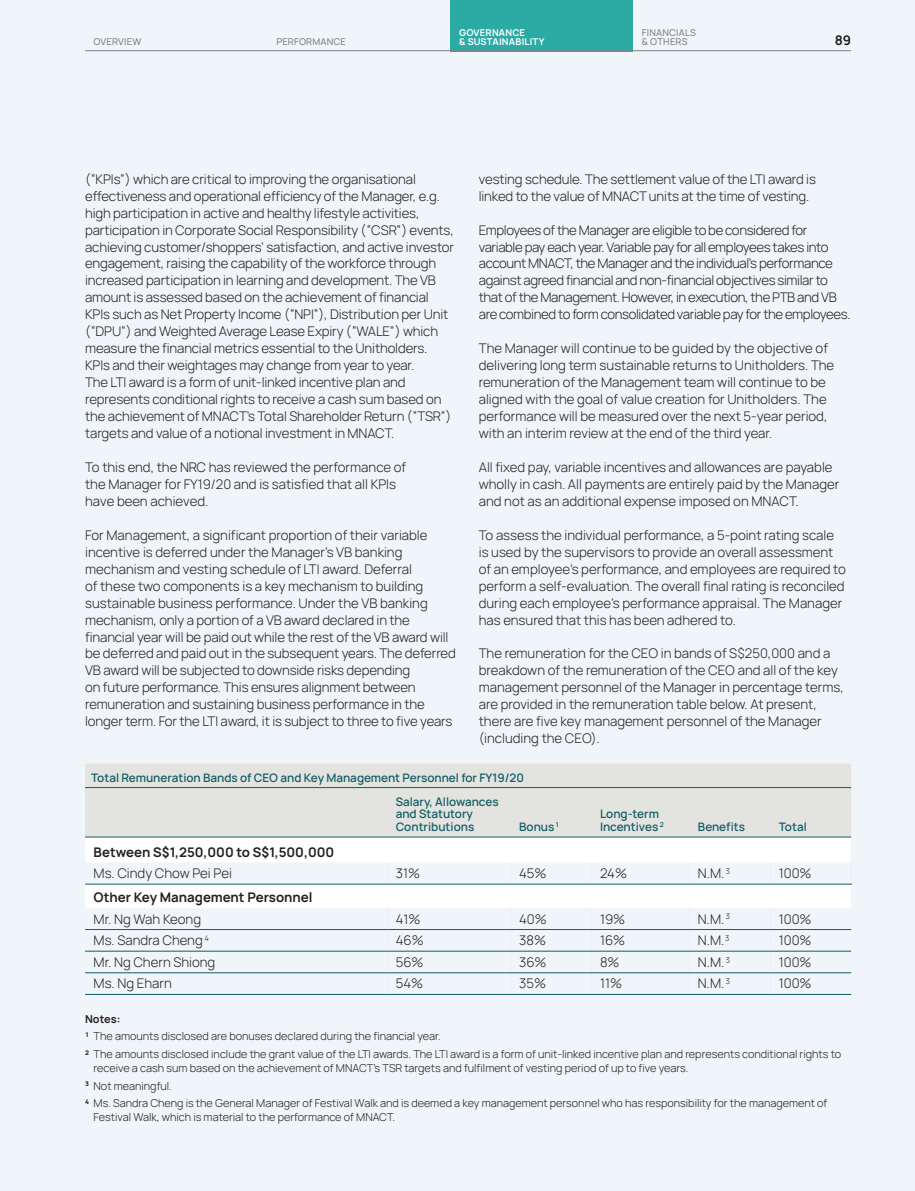
<style>
.page{position:relative;width:915px;height:1191px;background:#fff}
.page>*{position:absolute;margin:0;border:0;box-sizing:border-box;transform-origin:0 0}
.t1{font:300 12.75px/17px "Manrope 3";letter-spacing:-.01em;color:#231f20}
.t2{font:300 12.75px/17px "Manrope 3";letter-spacing:-.03em;color:#231f20}
.t3{font:700 12.75px "Manrope 3";color:#231f20}
.t4{font:600 11.25px/12.8px "Manrope 3";color:#145d66}
.t5{font:300 10.5px/17.7px "Manrope 3";color:#231f20}
.t6{font:500 9px/9px "Manrope 3";letter-spacing:.025em;color:#808285}
.t7{font:700 9px/9px "Manrope 3";letter-spacing:.025em;color:#fff}
.s1{font-weight:700}
</style>
<div class="page">
<div style="left:0;top:0;width:914px;height:1191px;background:#f0f5fa"></div>
<div style="left:85px;top:763px;width:765px;height:73px;background:#e3e4e0"></div>
<svg style="left:85px;top:837px;width:765px;height:71px;fill:#fff"></svg>
<hr style="left:386px;top:908px;width:2px;height:21px;background:#eef0f5">
<hr style="left:509px;top:908px;width:2px;height:21px;background:#eef0f5">
<hr style="left:590px;top:908px;width:2px;height:21px;background:#eef0f5">
<hr style="left:688px;top:908px;width:2px;height:21px;background:#eef0f5">
<hr style="left:386px;top:930px;width:2px;height:20px;background:#eef0f5">
<hr style="left:509px;top:930px;width:2px;height:20px;background:#eef0f5">
<hr style="left:590px;top:930px;width:2px;height:20px;background:#eef0f5">
<hr style="left:688px;top:930px;width:2px;height:20px;background:#eef0f5">
<hr style="left:386px;top:951px;width:2px;height:21px;background:#eef0f5">
<hr style="left:509px;top:951px;width:2px;height:21px;background:#eef0f5">
<hr style="left:590px;top:951px;width:2px;height:21px;background:#eef0f5">
<hr style="left:688px;top:951px;width:2px;height:21px;background:#eef0f5">
<hr style="left:386px;top:973px;width:2px;height:21px;background:#eef0f5">
<hr style="left:509px;top:973px;width:2px;height:21px;background:#eef0f5">
<hr style="left:590px;top:973px;width:2px;height:21px;background:#eef0f5">
<hr style="left:688px;top:973px;width:2px;height:21px;background:#eef0f5">
<hr style="left:85px;top:787px;width:765px;height:1px;background:#145d66">
<hr style="left:85px;top:836px;width:765px;height:1px;background:#145d66">
<hr style="left:85px;top:929px;width:302px;height:1px;background:#145d66">
<hr style="left:85px;top:950px;width:302px;height:1px;background:#145d66">
<hr style="left:85px;top:972px;width:302px;height:1px;background:#145d66">
<hr style="left:85px;top:994px;width:302px;height:1px;background:#145d66">
<hr style="left:387px;top:929px;width:383px;height:1px;background:#145d66">
<hr style="left:387px;top:950px;width:383px;height:1px;background:#145d66">
<hr style="left:387px;top:972px;width:383px;height:1px;background:#145d66">
<hr style="left:387px;top:994px;width:383px;height:1px;background:#145d66">
<hr style="left:770px;top:929px;width:80px;height:1px;background:#145d66">
<hr style="left:770px;top:950px;width:80px;height:1px;background:#145d66">
<hr style="left:770px;top:972px;width:80px;height:1px;background:#145d66">
<hr style="left:770px;top:994px;width:80px;height:1px;background:#145d66">
<hr style="left:386px;top:862px;width:2px;height:21px;background:#eef0f5">
<hr style="left:509px;top:862px;width:2px;height:21px;background:#eef0f5">
<hr style="left:590px;top:862px;width:2px;height:21px;background:#eef0f5">
<hr style="left:688px;top:862px;width:2px;height:21px;background:#eef0f5">
<svg style="left:769px;top:862px;width:1px;height:21px"></svg>
<hr style="left:85px;top:883px;width:766px;height:1px;background:#145d66">
<div style="left:450px;top:0;width:183px;height:51px;background:#2caba5"></div>
<hr style="left:85px;top:50px;width:765px;height:1px;background:#808285">
<p class="t7" style="left:459px;top:29px;width:87px">GOVERNANCE<br>&amp; SUSTAINABILITY</p>
<p class="t6" style="left:641px;top:29px;width:56px">FINANCIALS &amp; OTHERS</p>
<p class="t6" style="left:94px;top:38px;width:49px">OVERVIEW</p>
<p class="t6" style="left:276px;top:38px;width:71px">PERFORMANCE</p>
<p class="t3" style="left:834px;top:35px;width:18px">89</p>
<p class="t1" style="left:85px;top:172px;width:370px">(“KPIs”) which are critical to improving the organisational effectiveness and operational efficiency of the Manager, e.g. high participation in active and healthy lifestyle activities, participation in Corporate Social Responsibility (“CSR”) events, achieving customer/shoppers’ satisfaction, and active investor engagement, raising the capability of the workforce through increased participation in learning and development. The VB amount is assessed based on the achievement of financial KPIs such as Net Property Income (“NPI”), Distribution per Unit (“DPU”) and Weighted Average Lease Expiry (“WALE”) which measure the financial metrics essential to the Unitholders.<br>KPIs and their weightages may change from year to year.<br>The LTI award is a form of unit-linked incentive plan and represents conditional rights to receive a cash sum based on the achievement of MNACT’s Total Shareholder Return (“TSR”) targets and value of a notional investment in MNACT.</p>
<p class="t1" style="left:85px;top:460px;width:322px">To this end, the NRC has reviewed the performance of the Manager for FY19/20 and is satisfied that all KPIs have been achieved.</p>
<p class="t1" style="left:85px;top:528px;width:372px">For Management, a significant proportion of their variable incentive is deferred under the Manager’s VB banking mechanism and vesting schedule of LTI award. Deferral<br>of these two components is a key mechanism to building sustainable business performance. Under the VB banking mechanism, only a portion of a VB award declared in the financial year will be paid out while the rest of the VB award will be deferred and paid out in the subsequent years. The deferred VB award will be subjected to downside risks depending<br>on future performance. This ensures alignment between remuneration and sustaining business performance in the longer term. For the LTI award, it is subject to three to five years</p>
<p class="t1" style="left:478px;top:172px;width:338px">vesting schedule. The settlement value of the LTI award is linked to the value of MNACT units at the time of vesting.</p>
<p class="t2" style="left:478px;top:223px;width:373px">Employees of the Manager are eligible to be considered for variable pay each year. Variable pay for all employees takes into account MNACT, the Manager and the individual’s performance against agreed financial and non-financial objectives similar to that of the Management. However, in execution, the PTB and VB are combined to form consolidated variable pay for the employees.</p>
<p class="t1" style="left:478px;top:342px;width:357px">The Manager will continue to be guided by the objective of delivering long term sustainable returns to Unitholders. The remuneration of the Management team will continue to be aligned with the goal of value creation for Unitholders. The performance will be measured over the next 5-year period, with an interim review at the end of the third year.</p>
<p class="t1" style="left:478px;top:460px;width:362px">All fixed pay, variable incentives and allowances are payable wholly in cash. All payments are entirely paid by the Manager and not as an additional expense imposed on MNACT.</p>
<p class="t1" style="left:478px;top:528px;width:368px">To assess the individual performance, a 5-point rating scale is used by the supervisors to provide an overall assessment of an employee’s performance, and employees are required to perform a self-evaluation. The overall final rating is reconciled during each employee’s performance appraisal. The Manager has ensured that this has been adhered to.</p>
<p class="t1" style="left:478px;top:647px;width:366px">The remuneration for the CEO in bands of S$250,000 and a breakdown of the remuneration of the CEO and all of the key management personnel of the Manager in percentage terms, are provided in the remuneration table below. At present, there are five key management personnel of the Manager (including the CEO).</p>
<p class="t4" style="left:395px;top:766px;width:130px;line-height:24px;text-indent:-304px">Total Remuneration Bands of CEO and Key Management Personnel for FY19/20<br>Salary, Allowances</p>
<p class="t4" style="left:395px;top:809px;width:80px">and Statutory<br>Contributions</p>
<p class="t4" style="left:600px;top:809px;width:65px">Long-term<br>Incentives <sup>2</sup></p>
<p class="t4" style="left:519px;top:822px;width:41px">Bonus <sup>1</sup></p>
<p class="t4" style="left:697px;top:822px;width:49px">Benefits</p>
<p class="t4" style="left:778px;top:822px;width:29px">Total</p>
<p class="t3" style="left:94px;top:847px;width:242px">Between S$1,250,000 to S$1,500,000</p>
<p class="t1" style="left:94px;top:866px;width:140px">Ms. Cindy Chow Pei Pei</p>
<p class="t1" style="left:395px;top:866px;width:26px">31%</p>
<p class="t1" style="left:519px;top:866px;width:29px">45%</p>
<p class="t1" style="left:600px;top:866px;width:28px">24%</p>
<p class="t1" style="left:697px;top:866px;width:34px">N.M. <sup>3</sup></p>
<p class="t1" style="left:778px;top:866px;width:34px">100%</p>
<p class="t3" style="left:94px;top:892px;width:220px">Other Key Management Personnel</p>
<p class="t1" style="left:94px;top:912px;width:109px">Mr. Ng Wah Keong</p>
<p class="t1" style="left:395px;top:912px;width:26px">41%</p>
<p class="t1" style="left:519px;top:912px;width:29px">40%</p>
<p class="t1" style="left:600px;top:912px;width:27px">19%</p>
<p class="t1" style="left:697px;top:912px;width:34px">N.M. <sup>3</sup></p>
<p class="t1" style="left:778px;top:912px;width:34px">100%</p>
<p class="t1" style="left:94px;top:933px;width:117px">Ms. Sandra Cheng <sup>4</sup></p>
<p class="t1" style="left:395px;top:933px;width:29px">46%</p>
<p class="t1" style="left:519px;top:933px;width:28px">38%</p>
<p class="t1" style="left:600px;top:933px;width:27px">16%</p>
<p class="t1" style="left:697px;top:933px;width:33px">N.M. <sup>3</sup></p>
<p class="t1" style="left:778px;top:933px;width:34px">100%</p>
<p class="t1" style="left:94px;top:955px;width:123px">Mr. Ng Chern Shiong</p>
<p class="t1" style="left:395px;top:955px;width:29px">56%</p>
<p class="t1" style="left:519px;top:955px;width:29px">36%</p>
<p class="t1" style="left:599px;top:955px;width:21px">8%</p>
<p class="t1" style="left:697px;top:955px;width:34px">N.M. <sup>3</sup></p>
<p class="t1" style="left:778px;top:955px;width:34px">100%</p>
<p class="t1" style="left:94px;top:977px;width:80px">Ms. Ng Eharn</p>
<p class="t1" style="left:395px;top:977px;width:29px">54%</p>
<p class="t1" style="left:519px;top:977px;width:28px">35%</p>
<p class="t1" style="left:600px;top:977px;width:23px">11%</p>
<p class="t1" style="left:697px;top:977px;width:34px">N.M. <sup>3</sup></p>
<p class="t1" style="left:778px;top:977px;width:34px">100%</p>
<p class="t5" style="left:85px;top:1011px;width:757px"><span class="s1">Notes:<br></span><sup>1</sup> The amounts disclosed are bonuses declared during the financial year.<br><sup>2</sup> The amounts disclosed include the grant value of the LTI awards. The LTI award is a form of unit-linked incentive plan and represents conditional rights to</p>
<p class="t5" style="left:85px;top:1060px;width:743px;text-indent:9px">receive a cash sum based on the achievement of MNACT’s TSR targets and fulfilment of vesting period of up to five years.<br><sup>3</sup> Not meaningful.<br><sup>4</sup> Ms. Sandra Cheng is the General Manager of Festival Walk and is deemed a key management personnel who has responsibility for the management of</p>
<p class="t5" style="left:94px;top:1109px;width:303px">Festival Walk, which is material to the performance of MNACT.</p>
</div>
